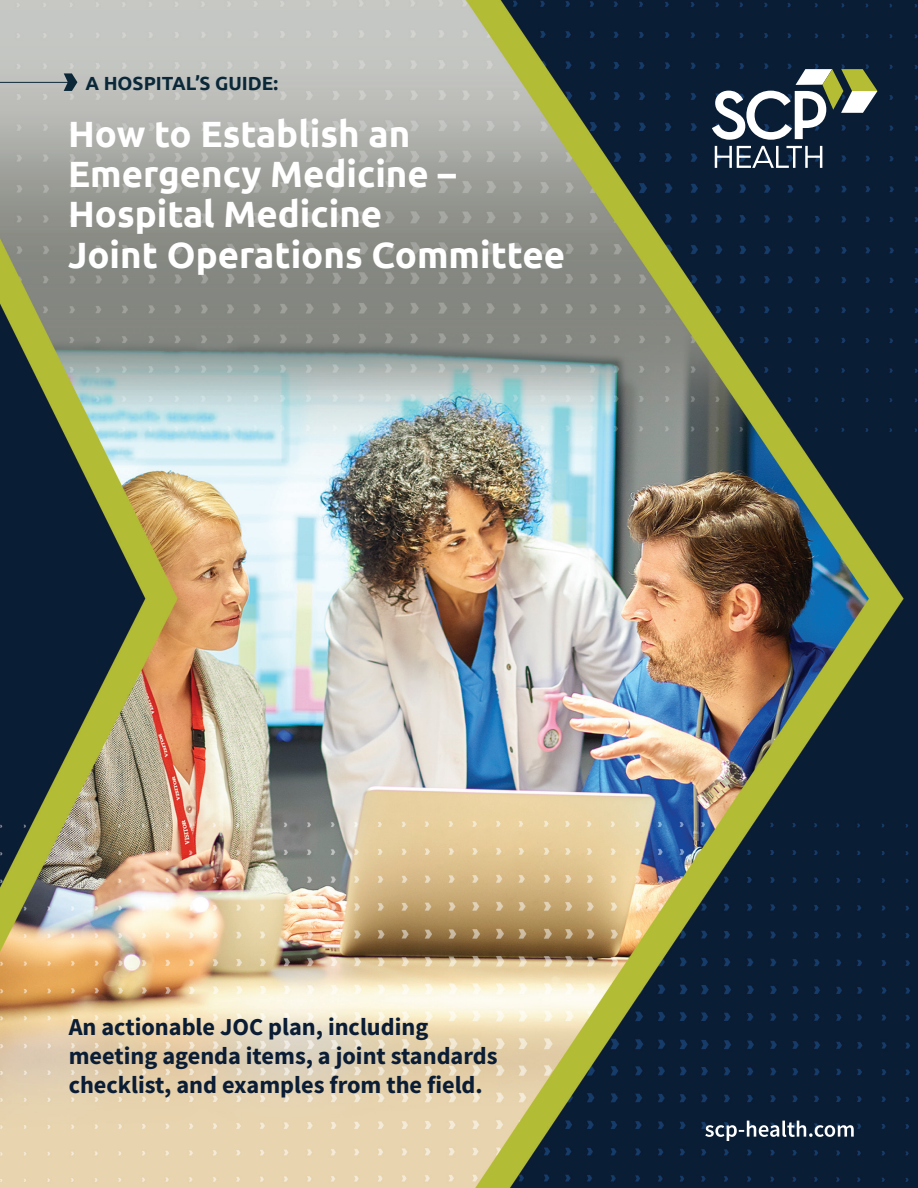
<style>
.page{position:relative;width:918px;height:1188px;background:#fff}
.page>*{position:absolute;margin:0;border:0;box-sizing:border-box;transform-origin:0 0}
.t1{font:700 36.6px/40.2px "Ubuntu";color:#fff}
.t2{font:700 24.3px/29.2px "Source Sans Pro";color:#0a1d35}
.t3{font:700 19.05px "Ubuntu";color:#0a2838}
</style>
<div class="page">
<img style="left:0;top:0;width:918px;height:1188px">
<svg style="left:712px;top:69px;width:166px;height:99px"></svg>
<svg style="left:705px;top:1121px;width:149px;height:20px"></svg>
<hr style="left:0;top:82px;width:71px;height:1px;background:#0a2838">
<svg style="left:64px;top:73px;width:13px;height:18px"></svg>
<p class="t3" style="left:85px;top:71px;width:194px">A HOSPITAL’S GUIDE:</p>
<h1 class="t1" style="left:68px;top:113px;width:499px">How to Establish an<br>Emergency Medicine –<br>Hospital Medicine<br>Joint Operations Committee</h1>
<p class="t2" style="left:69px;top:1011px;width:430px">An actionable JOC plan, including meeting agenda items, a joint standards checklist, and examples from the field.</p>
</div>
